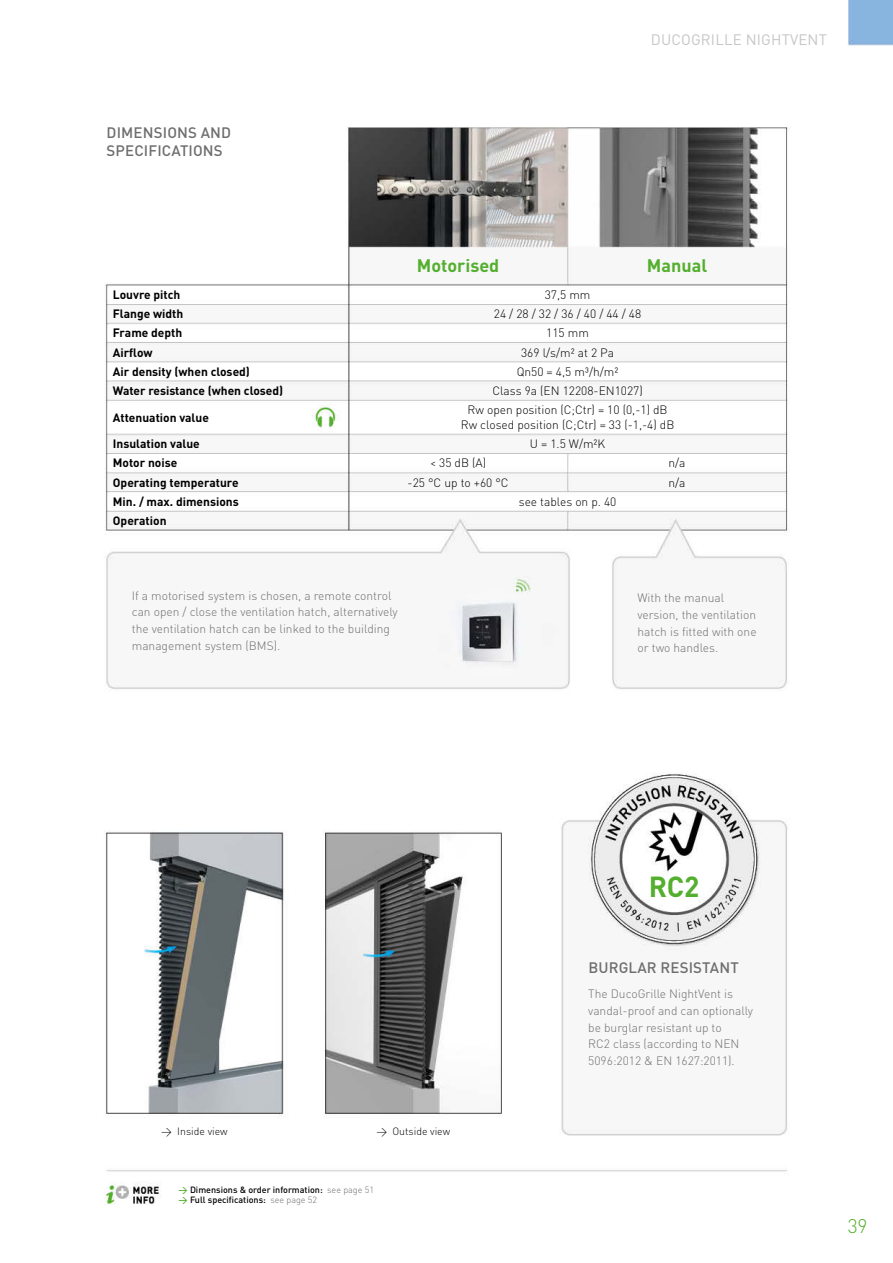
<style>
.page{position:relative;width:893px;height:1263px;background:#fff}
.page>*{position:absolute;margin:0;border:0;box-sizing:border-box;transform-origin:0 0}
.t1{font:700 28.65px "DINOT";color:#54af2e}
.t2{font:300 19.5px "DINOT";color:#54af2e}
.t3{font:700 18px "DINOT";color:#54af2e}
.t4{font:500 15px/18px "DINOT";letter-spacing:.01em;color:#6e6e6e}
.t5{font:15px "DINOT";letter-spacing:.01em;color:#c5c6c6}
.t6{font:300 12px/16.8px "DINOT";color:#6e6e6e}
.t7{font:300 12px/15px "DINOT";color:#000;text-align:center}
.t8{font:700 12px "DINOT";color:#000}
.t9{font:300 10.5px "DINOT";color:#000}
.t10{font:500 9px "DINOT";color:#000}
.s1{color:#54af2e}
.s2{font-weight:300;color:#6e6e6e}
</style>
<div class="page">
<img style="left:104px;top:0;width:789px;height:1205px">
<p class="t4" style="left:107px;top:123px;width:126px">DIMENSIONS AND<br>SPECIFICATIONS</p>
<p class="t5" style="left:651px;top:29px;width:178px">DUCOGRILLE NIGHTVENT</p>
<h3 class="t3" style="left:417px;top:254px;width:84px">Motorised</h3>
<h3 class="t3" style="left:647px;top:254px;width:62px">Manual</h3>
<p class="t8" style="left:113px;top:286px;width:69px">Louvre pitch</p>
<p class="t7" style="left:545px;top:287px;width:47px">37,5 mm</p>
<p class="t8" style="left:113px;top:306px;width:72px">Flange width</p>
<p class="t7" style="left:494px;top:306px;width:149px">24 / 28 / 32 / 36 / 40 / 44 / 48</p>
<p class="t8" style="left:113px;top:325px;width:71px">Frame depth</p>
<p class="t7" style="left:546px;top:325px;width:44px">115 mm</p>
<p class="t8" style="left:113px;top:344px;width:41px">Airflow</p>
<p class="t7" style="left:521px;top:344px;width:94px">369 l/s/m² at 2 Pa</p>
<p class="t8" style="left:113px;top:363px;width:139px">Air density (when closed)</p>
<p class="t7" style="left:517px;top:363px;width:103px">Qn50 = 4,5 m³/h/m²</p>
<p class="t8" style="left:113px;top:382px;width:172px">Water resistance (when closed)</p>
<p class="t7" style="left:492px;top:382px;width:152px">Class 9a (EN 12208-EN1027)</p>
<p class="t8" style="left:113px;top:409px;width:98px">Attenuation value</p>
<p class="t7" style="left:461px;top:402px;width:215px">Rw open position (C;Ctr) = 10 (0,-1) dB<br>Rw closed position (C;Ctr) = 33 (-1,-4) dB</p>
<p class="t8" style="left:113px;top:436px;width:88px">Insulation value</p>
<p class="t7" style="left:530px;top:436px;width:77px">U = 1.5 W/m²K</p>
<p class="t8" style="left:113px;top:455px;width:66px">Motor noise</p>
<p class="t7" style="left:430px;top:455px;width:58px">&lt; 35 dB (A)</p>
<p class="t7" style="left:668px;top:455px;width:19px">n/a</p>
<p class="t8" style="left:113px;top:474px;width:127px">Operating temperature</p>
<p class="t7" style="left:408px;top:474px;width:103px">-25 °C up to +60 °C</p>
<p class="t7" style="left:668px;top:474px;width:19px">n/a</p>
<p class="t8" style="left:113px;top:493px;width:127px">Min. / max. dimensions</p>
<p class="t7" style="left:519px;top:493px;width:99px">see tables on p. 40</p>
<p class="t8" style="left:113px;top:512px;width:55px">Operation</p>
<p class="t6" style="left:132px;top:586px;width:267px">If a motorised system is chosen, a remote control can open / close the ventilation hatch, alternatively the ventilation hatch can be linked to the building management system (BMS).</p>
<p class="t6" style="left:637px;top:589px;width:121px">With the manual version, the ventilation hatch is fitted with one or two handles.</p>
<p class="t9" style="left:161px;top:1123px;width:68px">→ Inside view</p>
<p class="t9" style="left:376px;top:1123px;width:75px">→ Outside view</p>
<p class="t10" style="left:179px;top:1183px;width:197px"><span class="s1">→</span> Dimensions &amp; order information: <span class="s2">see page 51</span></p>
<p class="t10" style="left:179px;top:1194px;width:140px"><span class="s1">→</span> Full specifications: <span class="s2">see page 52</span></p>
<h1 class="t1" style="left:648px;top:867px;width:53px">RC2</h1>
<p class="t4" style="left:588px;top:958px;width:152px">BURGLAR RESISTANT</p>
<p class="t6" style="left:588px;top:985px;width:166px">The DucoGrille NightVent is vandal-proof and can optionally be burglar resistant up to<br>RC2 class (according to NEN<br>5096:2012 &amp; EN 1627:2011).</p>
<h2 class="t2" style="left:848px;top:1213px;width:21px">39</h2>
</div>
